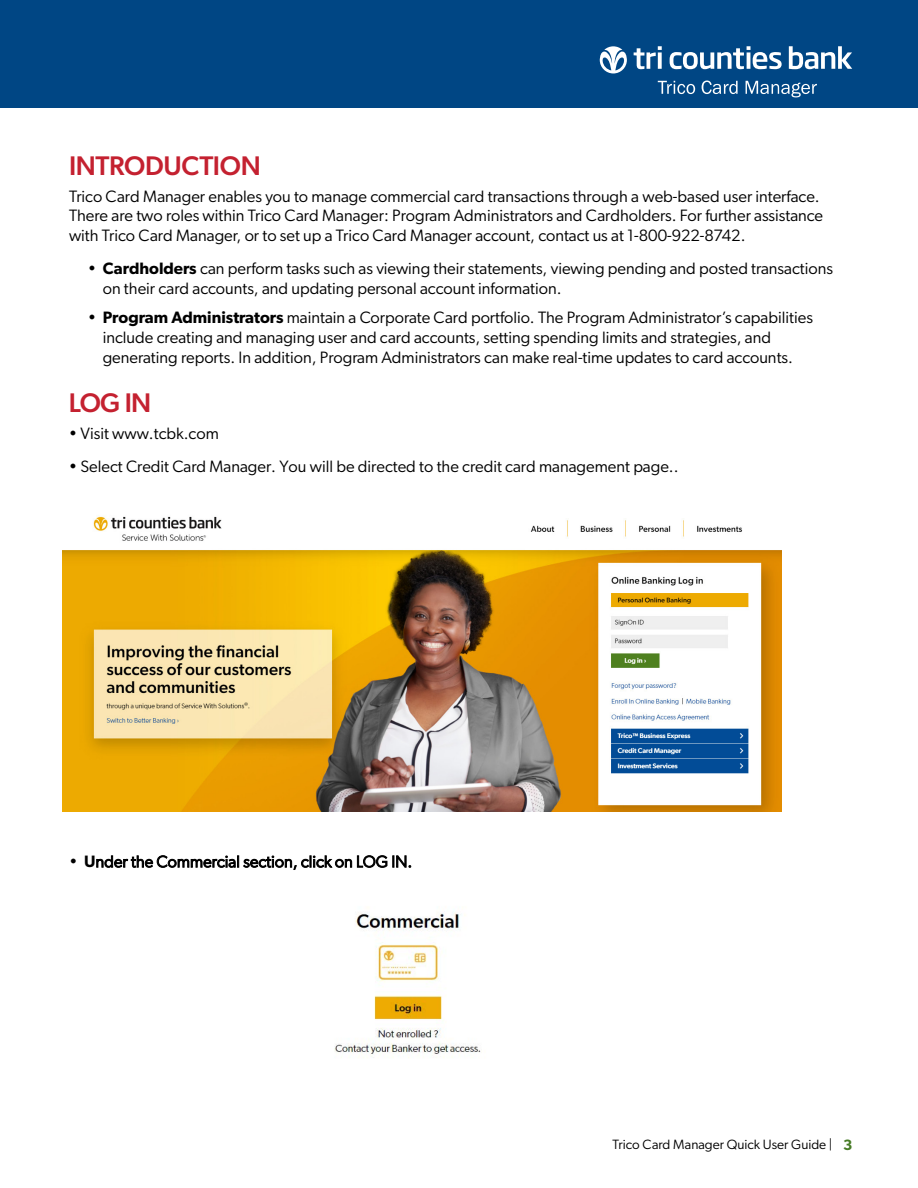
<style>
.page{position:relative;width:918px;height:1188px;background:#fff}
.page>*{position:absolute;margin:0;border:0;box-sizing:border-box;transform-origin:0 0}
.t1{font:500 27px "Gibson";letter-spacing:-.015em;color:#c42130}
.t2{font:16.5px/19.8px "Gibson";color:#000}
.t3{font:13.5px "Gibson";color:#000}
.s1{font-weight:600}
.s2{font-weight:600;font-size:15px;color:#477b26}
</style>
<div class="page">
<div style="left:0;top:0;width:918px;height:108px;background:#004684"></div>
<svg style="left:634px;top:46px;width:28px;height:23px"></svg>
<svg style="left:670px;top:46px;width:112px;height:23px"></svg>
<svg style="left:789px;top:46px;width:63px;height:23px"></svg>
<svg style="left:600px;top:46px;width:27px;height:27px"></svg>
<svg style="left:658px;top:81px;width:37px;height:13px"></svg>
<svg style="left:702px;top:81px;width:36px;height:13px"></svg>
<svg style="left:746px;top:81px;width:71px;height:16px"></svg>
<img style="left:334px;top:911px;width:147px;height:147px">
<img style="left:63px;top:516px;width:719px;height:296px">
<h1 class="t1" style="left:69px;top:149px;width:193px">INTRODUCTION</h1>
<p class="t2" style="left:69px;top:186px;width:756px">Trico Card Manager enables you to manage commercial card transactions through a web-based user interface.<br>There are two roles within Trico Card Manager: Program Administrators and Cardholders. For further assistance with Trico Card Manager, or to set up a Trico Card Manager account, contact us at 1-800-922-8742.</p>
<p class="t2" style="left:103px;top:259px;width:732px;text-indent:-15px">• <span class="s1">Cardholders</span> can perform tasks such as viewing their statements, viewing pending and posted transactions on their card accounts, and updating personal account information.</p>
<p class="t2" style="left:103px;top:307px;width:712px;text-indent:-15px">• <span class="s1">Program Administrators</span> maintain a Corporate Card portfolio. The Program Administrator’s capabilities include creating and managing user and card accounts, setting spending limits and strategies, and generating reports. In addition, Program Administrators can make real-time updates to card accounts.</p>
<h1 class="t1" style="left:69px;top:387px;width:84px">LOG IN</h1>
<p class="t2" style="left:69px;top:423px;width:152px">• Visit www.tcbk.com</p>
<p class="t2" style="left:69px;top:457px;width:611px">• Select Credit Card Manager. You will be directed to the credit card management page..</p>
<p class="t2" style="left:69px;top:851px;width:345px">• <span class="s1">U</span>nder the Commercial section, click on LOG IN.</p>
<p class="t3" style="left:613px;top:1137px;width:242px">Trico Card Manager Quick User Guide | <span class="s2">3</span></p>
</div>
